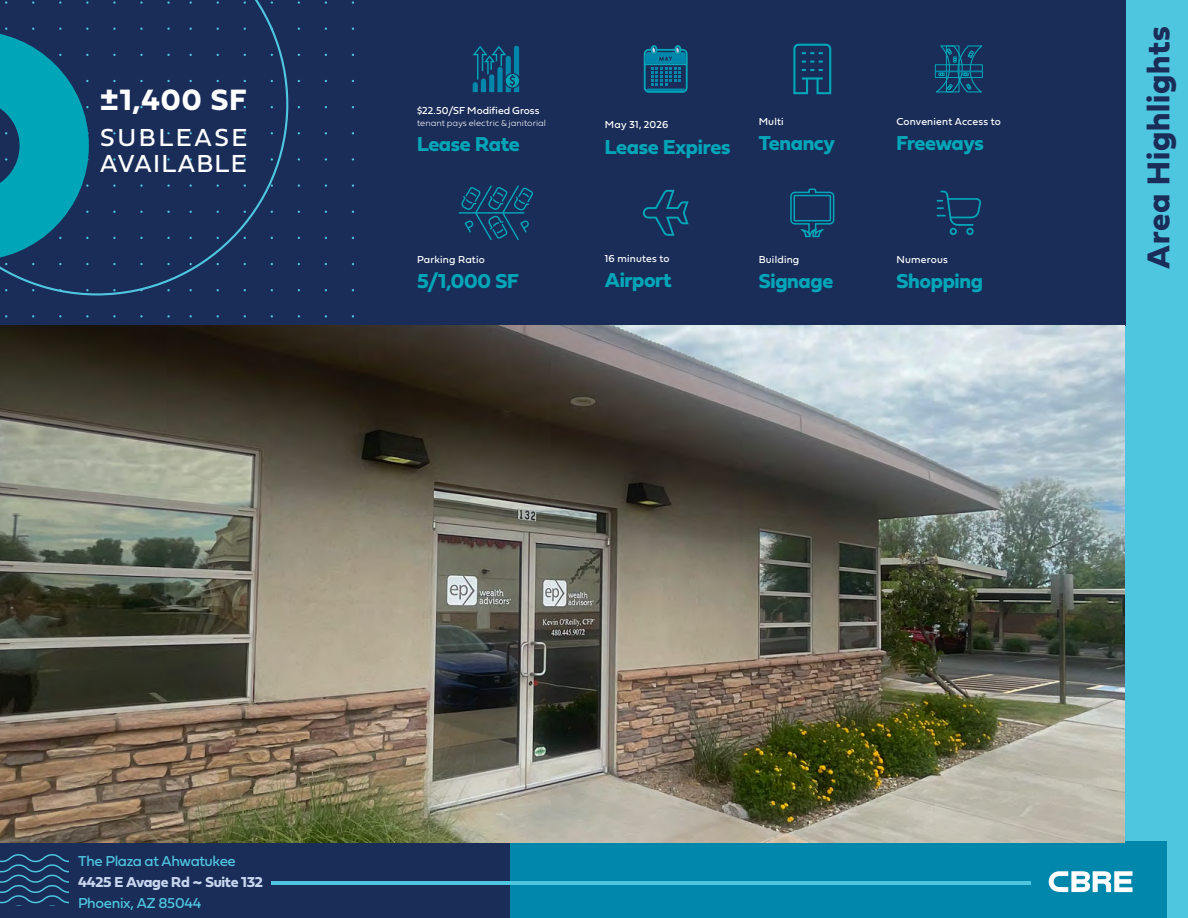
<style>
.page{position:relative;width:1188px;height:918px;background:#fff}
.page>*{position:absolute;margin:0;border:0;box-sizing:border-box;transform-origin:0 0}
.t1{font:33px "Fieldwork Geo Bold";letter-spacing:.025em;color:#1a2d59}
.t2{font:30.75px "Fieldwork Geo Bold";color:#fff}
.t3{font:25.65px/25.5px "Fieldwork Geo Regular";letter-spacing:.05em;color:#fff}
.t4{font:21px "Fieldwork Geo Bold";letter-spacing:-.015em;color:#00a6b8}
.t5{font:15px "Fieldwork Geo Regular";letter-spacing:-.025em;color:#4fc6e0}
.t6{font:15px "Fieldwork Geo Bold";letter-spacing:-.02em;color:#c7d6ee}
.t7{font:10.5px "Fieldwork Geo Regular";letter-spacing:.02em;color:#fff}
.t8{font:10.5px "Fieldwork Geo Regular";color:#fff}
.t9{font:100 9px "Fieldwork Geo";color:#fff}
</style>
<div class="page">
<div style="left:1124px;top:0;width:64px;height:918px;background:#4fc6e0"></div>
<div style="left:0;top:842px;width:1188px;height:76px;background:#1a2d59"></div>
<div style="left:510px;top:842px;width:678px;height:76px;background:#0087ab"></div>
<div style="left:1168px;top:842px;width:20px;height:76px;background:#4fc6e0"></div>
<hr style="left:272px;top:881px;width:759px;height:3px;background:#4fc6e0">
<svg style="left:1048px;top:871px;width:85px;height:22px"></svg>
<svg style="left:0;top:854px;width:69px;height:52px"></svg>
<div style="left:0;top:0;width:1125px;height:325px;background:#1a2d59"></div>
<img style="left:0;top:325px;width:1125px;height:517px">
<svg style="left:643px;top:190px;width:46px;height:46px"></svg>
<svg style="left:793px;top:44px;width:38px;height:50px"></svg>
<svg style="left:937px;top:191px;width:44px;height:44px"></svg>
<svg style="left:790px;top:188px;width:45px;height:50px"></svg>
<svg style="left:459px;top:185px;width:74px;height:55px"></svg>
<svg style="left:0;top:0;width:288px;height:296px"></svg>
<svg style="left:0;top:28px;width:89px;height:237px"></svg>
<svg style="left:473px;top:46px;width:46px;height:46px"></svg>
<svg style="left:644px;top:45px;width:44px;height:48px"></svg>
<svg style="left:935px;top:45px;width:48px;height:48px"></svg>
<hr style="left:935px;top:71px;width:47px;height:1px;background:#00a6b8">
<hr style="left:936px;top:71px;width:46px;height:1px;background:#0087ab">
<h2 class="t2" style="left:100px;top:76px;width:148px">±1,400 SF</h2>
<h3 class="t3" style="left:100px;top:124px;width:149px">SUBLEASE<br>AVAILABLE</h3>
<p class="t8" style="left:417px;top:102px;width:124px">$22.50/SF Modified Gross</p>
<p class="t9" style="left:417px;top:116px;width:131px">tenant pays electric &amp; janitorial</p>
<h3 class="t4" style="left:417px;top:127px;width:104px">Lease Rate</h3>
<p class="t7" style="left:417px;top:251px;width:69px">Parking Ratio</p>
<h3 class="t4" style="left:417px;top:265px;width:103px">5/1,000 SF</h3>
<p class="t7" style="left:605px;top:117px;width:65px">May 31, 2026</p>
<h3 class="t4" style="left:605px;top:130px;width:127px">Lease Expires</h3>
<p class="t7" style="left:759px;top:113px;width:27px">Multi</p>
<h3 class="t4" style="left:759px;top:127px;width:78px">Tenancy</h3>
<p class="t7" style="left:605px;top:250px;width:66px">16 minutes to</p>
<h3 class="t4" style="left:605px;top:264px;width:68px">Airport</h3>
<p class="t7" style="left:759px;top:251px;width:42px">Building</p>
<h3 class="t4" style="left:759px;top:265px;width:76px">Signage</h3>
<p class="t7" style="left:896px;top:113px;width:106px">Convenient Access to</p>
<h3 class="t4" style="left:896px;top:127px;width:89px">Freeways</h3>
<p class="t7" style="left:896px;top:251px;width:53px">Numerous</p>
<h3 class="t4" style="left:896px;top:265px;width:88px">Shopping</h3>
<h1 class="t1" style="left:1132px;top:269px;width:244px;rotate:-90deg">Area Highlights</h1>
<h3 class="t5" style="left:78px;top:849px;width:159px">The Plaza at Ahwatukee</h3>
<h3 class="t6" style="left:78px;top:870px;width:186px">4425 E Avage Rd ~ Suite 132</h3>
<h3 class="t5" style="left:78px;top:891px;width:125px">Phoenix, AZ 85044</h3>
</div>
